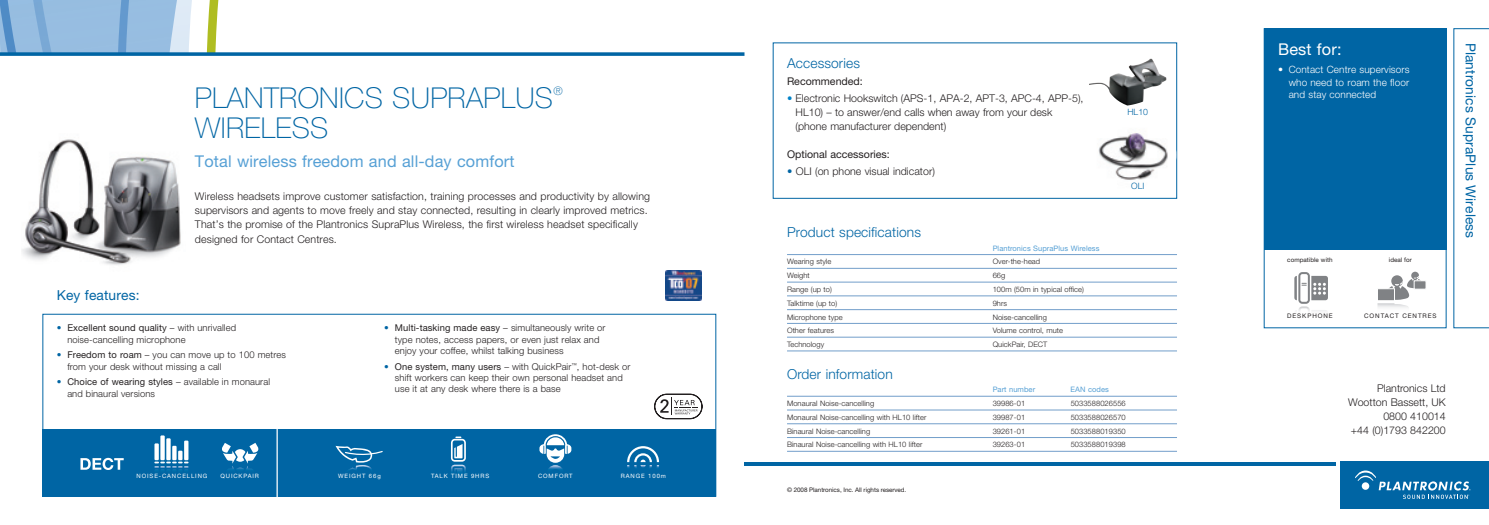
<style>
.page{position:relative;width:1489px;height:525px;background:#fff}
.page>*{position:absolute;margin:0;border:0;box-sizing:border-box;transform-origin:0 0}
.t1{font:100 28.75px "Helvetica Neue";letter-spacing:.01em;color:#0065a4}
.t2{font:16.25px "Helvetica Neue";letter-spacing:.01em;color:#56a0d5}
.t3{font:16.25px "Helvetica Neue";letter-spacing:.01em;color:#fff}
.t4{font:300 13.75px "Helvetica Neue";letter-spacing:.01em;color:#0065a4}
.t5{font:13.75px "Helvetica Neue";letter-spacing:.01em;color:#0065a4}
.t6{font:100 11.62px "Helvetica Neue";color:#0065a4}
.t7{font:300 10.62px/13.8px "Helvetica Neue";letter-spacing:.01em;color:#231f20}
.t8{font:10.62px "Helvetica Neue";color:#231f20}
.t9{font:300 10px/12.5px "Helvetica Neue";letter-spacing:.01em;color:#fff;text-align:justify}
.t10{font:300 9.38px/11.2px "Helvetica Neue";letter-spacing:.01em;color:#231f20}
.t11{font:300 8.75px "Helvetica Neue";letter-spacing:.01em;color:#0065a4}
.t12{font:300 7.5px "Helvetica Neue";letter-spacing:.01em;color:#231f20}
.t13{font:7.5px "Helvetica Neue";letter-spacing:.01em;color:#56a0d5}
.t14{font:6.25px "Helvetica Neue";letter-spacing:.01em;color:#231f20}
.t15{font:6.25px "Helvetica Neue";letter-spacing:.15em;color:#231f20}
.t16{font:6px "Helvetica Neue";letter-spacing:.15em;color:#fff}
.s1{color:#0065a4}
.s2{font-weight:400}
.s3{color:#0082c8}
</style>
<div class="page">
<svg style="left:42px;top:313px;width:674px;height:183px"></svg>
<svg style="left:654px;top:393px;width:48px;height:26px"></svg>
<div style="left:43px;top:429px;width:673px;height:67px;background:#0065a4"></div>
<hr style="left:276px;top:427px;width:2px;height:73px;background:#fff">
<svg style="left:0;top:0;width:219px;height:52px;background:#a1c2db"></svg>
<svg style="left:0;top:52px;width:744px;height:4px;background:#1a74ac"></svg>
<svg style="left:627px;top:446px;width:32px;height:22px"></svg>
<svg style="left:451px;top:436px;width:15px;height:36px"></svg>
<svg style="left:335px;top:445px;width:48px;height:25px"></svg>
<img style="left:665px;top:270px;width:36px;height:30px">
<svg style="left:80px;top:457px;width:44px;height:12px"></svg>
<svg style="left:222px;top:443px;width:37px;height:27px"></svg>
<svg style="left:539px;top:434px;width:32px;height:36px"></svg>
<svg style="left:154px;top:461px;width:34px;height:10px"></svg>
<div style="left:154px;top:443px;width:5px;height:17px;background:#fff"></div>
<div style="left:160px;top:435px;width:5px;height:25px;background:#fff"></div>
<div style="left:166px;top:438px;width:5px;height:22px;background:#fff"></div>
<svg style="left:172px;top:445px;width:4px;height:15px"></svg>
<svg style="left:178px;top:450px;width:4px;height:10px"></svg>
<svg style="left:184px;top:440px;width:4px;height:20px"></svg>
<img style="left:22px;top:139px;width:159px;height:126px">
<svg style="left:1263px;top:250px;width:183px;height:78px"></svg>
<div style="left:1263px;top:28px;width:183px;height:222px;background:#0065a4"></div>
<svg style="left:1453px;top:28px;width:35px;height:300px"></svg>
<svg style="left:772px;top:42px;width:405px;height:157px"></svg>
<img style="left:1088px;top:118px;width:88px;height:72px">
<img style="left:1088px;top:59px;width:78px;height:46px">
<div style="left:1339px;top:461px;width:149px;height:47px;background:#0065a4"></div>
<svg style="left:1355px;top:470px;width:115px;height:28px"></svg>
<hr style="left:744px;top:462px;width:591px;height:3px;background:#0065a4">
<hr style="left:787px;top:254px;width:389px;height:1px;background:#729eca">
<hr style="left:787px;top:268px;width:389px;height:1px;background:#729eca">
<hr style="left:787px;top:281px;width:389px;height:1px;background:#729eca">
<hr style="left:787px;top:295px;width:389px;height:1px;background:#729eca">
<hr style="left:787px;top:309px;width:389px;height:1px;background:#729eca">
<hr style="left:787px;top:323px;width:389px;height:1px;background:#729eca">
<hr style="left:787px;top:336px;width:389px;height:1px;background:#729eca">
<hr style="left:787px;top:350px;width:389px;height:1px;background:#729eca">
<hr style="left:787px;top:395px;width:389px;height:1px;background:#729eca">
<hr style="left:787px;top:409px;width:389px;height:1px;background:#729eca">
<hr style="left:787px;top:423px;width:389px;height:1px;background:#729eca">
<hr style="left:787px;top:437px;width:389px;height:1px;background:#729eca">
<hr style="left:787px;top:450px;width:389px;height:1px;background:#729eca">
<svg style="left:1294px;top:272px;width:33px;height:53px"></svg>
<div style="left:1413px;top:280px;width:12px;height:9px;background:#808285"></div>
<svg style="left:1377px;top:271px;width:45px;height:50px"></svg>
<p class="t1" style="left:195px;top:81px;width:359px">PLANTRONICS SUPRAPLUS</p>
<p class="t6" style="left:553px;top:84px;width:11px">®</p>
<p class="t1" style="left:195px;top:111px;width:135px">WIRELESS</p>
<p class="t2" style="left:195px;top:152px;width:321px">Total wireless freedom and all-day comfort</p>
<p class="t7" style="left:195px;top:188px;width:456px;line-height:14.4px">Wireless headsets improve customer satisfaction, training processes and productivity by allowing supervisors and agents to move freely and stay connected, resulting in clearly improved metrics.<br>That’s the promise of the Plantronics SupraPlus Wireless, the first wireless headset specifically designed for Contact Centres.</p>
<p class="t5" style="left:57px;top:287px;width:84px">Key features:</p>
<p class="t10" style="left:67px;top:322px;width:170px;text-indent:-11px"><span class="s1">•</span> <span class="s2">Excellent sound quality</span> – with unrivalled noise-cancelling microphone</p>
<p class="t10" style="left:67px;top:349px;width:220px;text-indent:-11px"><span class="s1">•</span> <span class="s2">Freedom to roam</span> – you can move up to 100 metres from your desk without missing a call</p>
<p class="t10" style="left:67px;top:376px;width:204px;text-indent:-11px"><span class="s1">•</span> <span class="s2">Choice of wearing styles</span> – available in monaural and binaural versions</p>
<p class="t10" style="left:395px;top:322px;width:212px;text-indent:-11px"><span class="s1">•</span> <span class="s2">Multi-tasking made easy</span> – simultaneously write or type notes, access papers, or even just relax and enjoy your coffee, whilst talking business</p>
<p class="t10" style="left:395px;top:360px;width:237px;text-indent:-11px"><span class="s1">•</span> <span class="s2">One system, many users</span> – with QuickPair<sup>™</sup>, hot-desk or shift workers can keep their own personal headset and use it at any desk where there is a base</p>
<p class="t16" style="left:137px;top:472px;width:72px">NOISE-CANCELLING</p>
<p class="t16" style="left:220px;top:472px;width:40px">QUICKPAIR</p>
<p class="t16" style="left:538px;top:472px;width:36px">COMFORT</p>
<p class="t16" style="left:338px;top:472px;width:44px">WEIGHT 66g</p>
<p class="t16" style="left:431px;top:472px;width:60px">TALK TIME 9HRS</p>
<p class="t16" style="left:621px;top:472px;width:46px">RANGE 100m</p>
<p class="t4" style="left:787px;top:54px;width:74px">Accessories</p>
<p class="t8" style="left:787px;top:75px;width:77px">Recommended:</p>
<p class="t7" style="left:795px;top:91px;width:289px;text-indent:-9px"><span class="s3">•</span> Electronic Hookswitch (APS-1, APA-2, APT-3, APC-4, APP-5),<br>HL10) – to answer/end calls when away from your desk (phone manufacturer dependent)</p>
<p class="t8" style="left:787px;top:147px;width:104px">Optional accessories:</p>
<p class="t7" style="left:787px;top:164px;width:149px"><span class="s1">•</span> OLI (on phone visual indicator)</p>
<p class="t4" style="left:787px;top:223px;width:135px">Product specifications</p>
<p class="t13" style="left:992px;top:243px;width:108px">Plantronics SupraPlus Wireless</p>
<p class="t11" style="left:1127px;top:107px;width:22px">HL10</p>
<p class="t11" style="left:1130px;top:180px;width:15px">OLI</p>
<p class="t12" style="left:787px;top:257px;width:46px">Wearing style</p>
<p class="t12" style="left:992px;top:257px;width:49px">Over-the-head</p>
<p class="t12" style="left:787px;top:271px;width:24px">Weight</p>
<p class="t12" style="left:992px;top:271px;width:14px">66g</p>
<p class="t12" style="left:787px;top:284px;width:46px">Range (up to)</p>
<p class="t12" style="left:992px;top:284px;width:93px">100m (50m in typical office)</p>
<p class="t12" style="left:787px;top:298px;width:52px">Talktime (up to)</p>
<p class="t12" style="left:992px;top:298px;width:16px">9hrs</p>
<p class="t12" style="left:787px;top:312px;width:57px">Microphone type</p>
<p class="t12" style="left:992px;top:312px;width:56px">Noise-cancelling</p>
<p class="t12" style="left:787px;top:326px;width:49px">Other features</p>
<p class="t12" style="left:992px;top:326px;width:72px">Volume control, mute</p>
<p class="t12" style="left:787px;top:339px;width:39px">Technology</p>
<p class="t12" style="left:992px;top:339px;width:56px">QuickPair, DECT</p>
<p class="t4" style="left:787px;top:365px;width:107px">Order information</p>
<p class="t13" style="left:992px;top:385px;width:44px">Part number</p>
<p class="t13" style="left:1070px;top:385px;width:40px">EAN codes</p>
<p class="t12" style="left:787px;top:398px;width:89px">Monaural Noise-cancelling</p>
<p class="t12" style="left:992px;top:398px;width:34px">39986-01</p>
<p class="t12" style="left:1070px;top:398px;width:57px">5033588026556</p>
<p class="t12" style="left:787px;top:412px;width:141px">Monaural Noise-cancelling with HL10 lifter</p>
<p class="t12" style="left:992px;top:412px;width:34px">39987-01</p>
<p class="t12" style="left:1070px;top:412px;width:57px">5033588026570</p>
<p class="t12" style="left:787px;top:426px;width:85px">Binaural Noise-cancelling</p>
<p class="t12" style="left:992px;top:426px;width:34px">39261-01</p>
<p class="t12" style="left:1070px;top:426px;width:57px">5033588019350</p>
<p class="t12" style="left:787px;top:440px;width:137px">Binaural Noise-cancelling with HL10 lifter</p>
<p class="t12" style="left:992px;top:440px;width:34px">39263-01</p>
<p class="t12" style="left:1070px;top:440px;width:57px">5033588019398</p>
<p class="t14" style="left:787px;top:485px;width:121px">© 2008 Plantronics, Inc. All rights reserved.</p>
<p class="t3" style="left:1277px;top:40px;width:65px">Best for:</p>
<p class="t9" style="left:1288px;top:63px;width:122px;text-indent:-11px">• Contact Centre supervisors who need to roam the floor and stay connected</p>
<p class="t14" style="left:1287px;top:256px;width:47px">compatible with</p>
<p class="t14" style="left:1388px;top:256px;width:24px">ideal for</p>
<p class="t15" style="left:1286px;top:311px;width:47px">DESKPHONE</p>
<p class="t15" style="left:1363px;top:311px;width:74px">CONTACT CENTRES</p>
<p class="t5" style="left:1478px;top:43px;width:197px;rotate:90deg">Plantronics SupraPlus Wireless</p>
<p class="t7" style="left:1348px;top:381px;width:99px;text-align:right">Plantronics Ltd<br>Wootton Bassett, UK<br>0800 410014<br>+44 (0)1793 842200</p>
</div>
